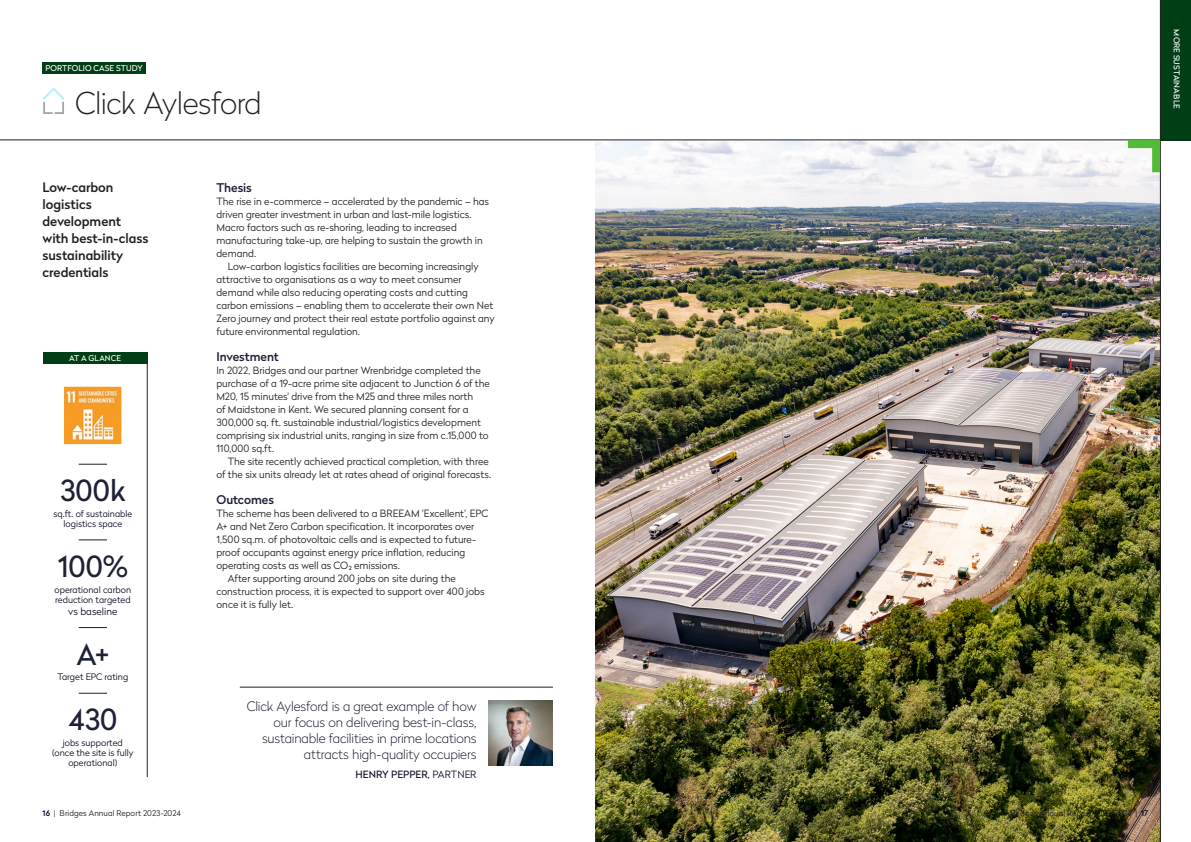
<style>
.page{position:relative;width:1191px;height:842px;background:#fff}
.page>*{position:absolute;margin:0;border:0;box-sizing:border-box;transform-origin:0 0}
.BODY_-_COPY{font:100 30px "Radikal";letter-spacing:-.02em;color:#231f20}
.Blue_Subtitle_12pt{font:29px "Radikal";letter-spacing:.01em;color:#1e2137}
.BODY_-_COPY-2{font:100 13px/16px "Radikal";letter-spacing:-.01em;color:#0e0f28;text-align:right}
.Blue_Subtitle_20pt{font:500 13px/17px "Radikal";letter-spacing:-.005em;color:#231f20}
.Blue_Subtitle_12pt_-_Left{font:500 12px "Radikal";letter-spacing:-.005em;color:#1e2137}
.Blue_Subtitle_12pt_-_Left-2{font:300 10px/13px "Radikal";color:#231f20}
.Blue_Subtitle_12pt-2{font:10px "Radikal";color:#0e0f28}
.BODY_-_COPY-3{font:300 10px "Radikal";color:#0e0f28}
.BODY_-_COPY-4{font:300 9px/10px "Radikal";color:#0e0f28;text-align:center}
.t1{font:300 8px "Radikal";letter-spacing:.01em;color:#231f20}
.BODY_-_COPY-5{font:8px "Radikal";letter-spacing:.015em;color:#fff}
.s1{font-weight:300}
.s2{font-weight:500;color:#0e0f28}
.s3{color:#0e0f28}
</style>
<div class="page">
<div style="left:1160px;top:0;width:31px;height:140px;background:#003e16"></div>
<img style="left:595px;top:141px;width:565px;height:701px">
<div style="left:43px;top:62px;width:103px;height:12px;background:#003e16"></div>
<svg style="left:43px;top:87px;width:22px;height:27px"></svg>
<img style="left:65px;top:388px;width:55px;height:55px">
<div style="left:63px;top:386px;width:59px;height:59px;border:1px solid #fff"></div>
<svg style="left:79px;top:464px;width:28px;height:1px"></svg>
<svg style="left:79px;top:540px;width:28px;height:1px"></svg>
<svg style="left:79px;top:627px;width:28px;height:1px"></svg>
<svg style="left:79px;top:693px;width:28px;height:1px"></svg>
<hr style="left:147px;top:352px;width:1px;height:425px;background:#231f20">
<div style="left:43px;top:352px;width:104px;height:12px;background:#003e16"></div>
<hr style="left:1160px;top:0;width:1px;height:842px;background:#231f20">
<hr style="left:0;top:140px;width:1191px;height:1px;background:#231f20">
<svg style="left:1128px;top:140px;width:32px;height:32px"></svg>
<hr style="left:240px;top:687px;width:313px;height:1px;background:#231f20">
<img style="left:488px;top:700px;width:65px;height:65px">
<p class="BODY_-_COPY-5" style="left:45px;top:63px;width:99px">PORTFOLIO CASE STUDY</p>
<p class="BODY_-_COPY" style="left:75px;top:82px;width:188px">Click Aylesford</p>
<p class="Blue_Subtitle_20pt" style="left:43px;top:178px;width:107px">Low-carbon logistics development with best-in-class sustainability credentials</p>
<p class="Blue_Subtitle_12pt_-_Left" style="left:216px;top:179px;width:37px">Thesis</p>
<p class="Blue_Subtitle_12pt_-_Left-2" style="left:216px;top:194px;width:274px">The rise in e-commerce – accelerated by the pandemic – has driven greater investment in urban and last-mile logistics.<br>Macro factors such as re-shoring, leading to increased manufacturing take-up, are helping to sustain the growth in demand.</p>
<p class="Blue_Subtitle_12pt_-_Left-2" style="left:216px;top:259px;width:280px;text-indent:11px">Low-carbon logistics facilities are becoming increasingly attractive to organisations as a way to meet consumer demand while also reducing operating costs and cutting carbon emissions – enabling them to accelerate their own Net Zero journey and protect their real estate portfolio against any future environmental regulation.</p>
<p class="Blue_Subtitle_12pt_-_Left" style="left:216px;top:348px;width:64px">Investment</p>
<p class="Blue_Subtitle_12pt_-_Left-2" style="left:216px;top:363px;width:275px">In 2022, Bridges and our partner Wrenbridge completed the purchase of a 19-acre prime site adjacent to Junction 6 of the M20, 15 minutes' drive from the M25 and three miles north<br>of Maidstone in Kent. We secured planning consent for a 300,000 sq. ft. sustainable industrial/logistics development comprising six industrial units, ranging in size from c.15,000 to 110,000 sq.ft.</p>
<p class="Blue_Subtitle_12pt_-_Left-2" style="left:216px;top:454px;width:276px;text-align:right">The site recently achieved practical completion, with three<br>of the six units already let at rates ahead of original forecasts.</p>
<p class="Blue_Subtitle_12pt_-_Left" style="left:216px;top:491px;width:59px">Outcomes</p>
<p class="Blue_Subtitle_12pt_-_Left-2" style="left:216px;top:506px;width:273px">The scheme has been delivered to a BREEAM 'Excellent', EPC A+ and Net Zero Carbon specification. It incorporates over 1,500 sq.m. of photovoltaic cells and is expected to future&shy;proof occupants against energy price inflation, reducing operating costs as well as CO2 emissions.</p>
<p class="Blue_Subtitle_12pt_-_Left-2" style="left:216px;top:571px;width:270px;text-indent:11px">After supporting around 200 jobs on site during the construction process, it is expected to support over 400 jobs once it is fully let.</p>
<p class="BODY_-_COPY-5" style="left:69px;top:353px;width:53px">AT A GLANCE</p>
<p class="Blue_Subtitle_12pt" style="left:60px;top:470px;width:67px">300k</p>
<p class="BODY_-_COPY-4" style="left:53px;top:508px;width:80px">sq.ft. of sustainable logistics space</p>
<p class="Blue_Subtitle_12pt" style="left:58px;top:546px;width:72px">100%</p>
<p class="BODY_-_COPY-4" style="left:55px;top:584px;width:78px;text-align:left">operational carbon reduction targeted</p>
<p class="BODY_-_COPY-3" style="left:68px;top:604px;width:51px">vs baseline</p>
<p class="Blue_Subtitle_12pt" style="left:76px;top:633px;width:34px">A+</p>
<p class="BODY_-_COPY-4" style="left:57px;top:671px;width:72px">Target EPC rating</p>
<p class="Blue_Subtitle_12pt" style="left:68px;top:699px;width:50px">430</p>
<p class="BODY_-_COPY-4" style="left:52px;top:737px;width:83px">jobs supported (once the site is fully operational)</p>
<p class="BODY_-_COPY-2" style="left:247px;top:698px;width:231px">Click Aylesford is a great example of how our focus on delivering best-in-class, sustainable facilities in prime locations attracts high-quality occupiers</p>
<p class="Blue_Subtitle_12pt-2" style="left:355px;top:767px;width:122px">HENRY PEPPER, <span class="s1">PARTNER</span></p>
<p class="t1" style="left:43px;top:808px;width:140px"><span class="s2">16</span> | Bridges Annual Report 2023-2024</p>
<p class="t1" style="left:1010px;top:808px;width:140px">Bridges Annual Report 2023<span class="s3">-2024</span> | <span class="s2">17</span></p>
<p class="BODY_-_COPY-5" style="left:1182px;top:29px;width:81px;rotate:90deg">MORE SUSTAINABLE</p>
</div>
